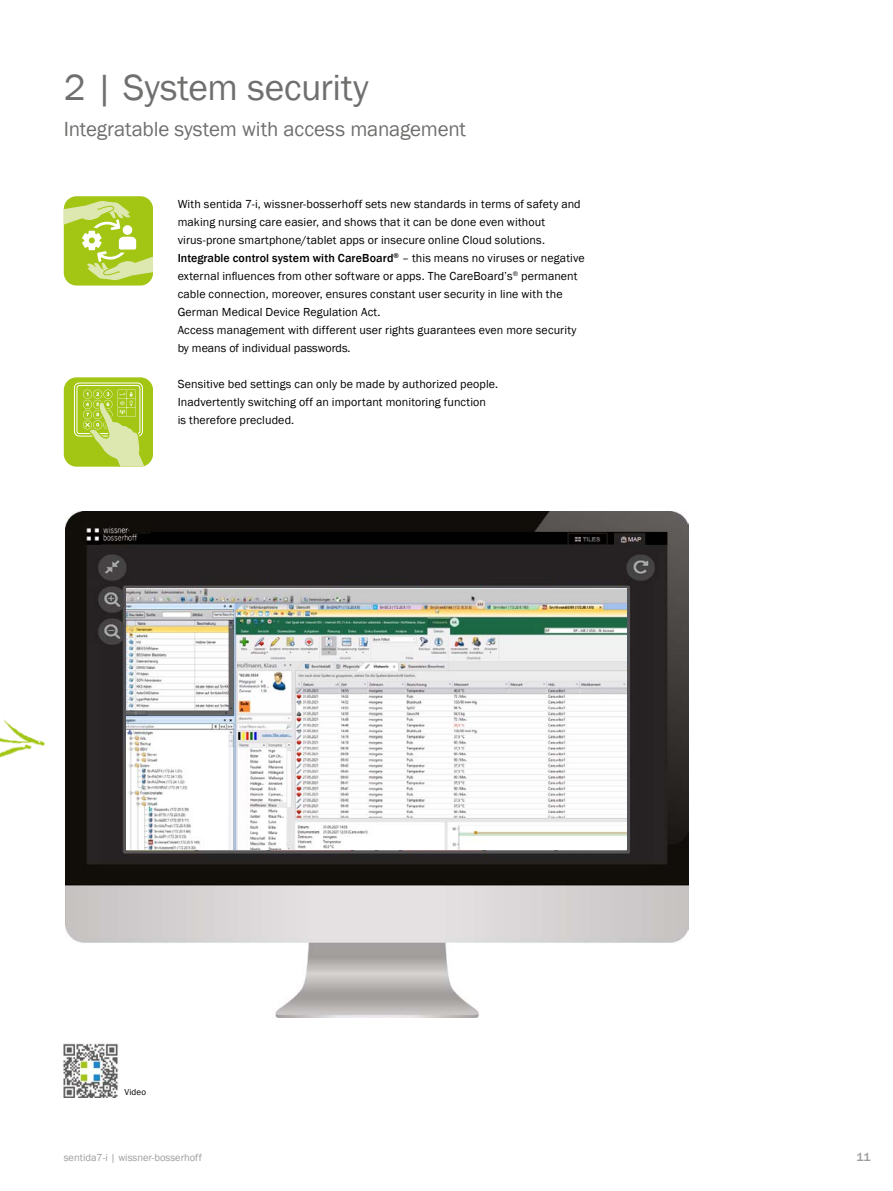
<style>
.page{position:relative;width:893px;height:1191px;background:#fff}
.page>*{position:absolute;margin:0;border:0;box-sizing:border-box;transform-origin:0 0}
.t1{font:37.5px "Franklin Gothic";letter-spacing:-.005em;color:#6f6f6e}
.t2{font:21px "Franklin Gothic";letter-spacing:-.01em;color:#6f6f6e}
.t3{font:12px/18px "Franklin Gothic";letter-spacing:.01em;color:#000}
.t4{font:500 12px "Franklin Gothic";color:#9c9d9d}
.t5{font:10.5px "Franklin Gothic";color:#9c9d9d}
.t6{font:9px "Franklin Gothic";letter-spacing:.015em;color:#000}
.s1{font-weight:500}
</style>
<div class="page">
<svg style="left:64px;top:377px;width:89px;height:90px;background:#b6d147"></svg>
<svg style="left:64px;top:196px;width:89px;height:89px;background:#b8d34c"></svg>
<div style="left:123px;top:225px;width:9px;height:10px;background:#fff;border-radius:50%"></div>
<img style="left:0;top:719px;width:46px;height:39px">
<img style="left:66px;top:511px;width:623px;height:506px">
<img style="left:127px;top:588px;width:499px;height:261px">
<img style="left:64px;top:1043px;width:55px;height:54px">
<h1 class="t1" style="left:64px;top:64px;width:306px">2 | System security</h1>
<h2 class="t2" style="left:64px;top:116px;width:404px">Integratable system with access management</h2>
<p class="t3" style="left:178px;top:195px;width:409px">With sentida 7-i, wissner-bosserhoff sets new standards in terms of safety and making nursing care easier, and shows that it can be done even without virus-prone smartphone/tablet apps or insecure online Cloud solutions.<br><span class="s1">Integrable control system with CareBoard</span><sup>®</sup> – this means no viruses or negative external influences from other software or apps. The CareBoard’s<sup>®</sup> permanent cable connection, moreover, ensures constant user security in line with the German Medical Device Regulation Act.<br>Access management with different user rights guarantees even more security by means of individual passwords.</p>
<p class="t3" style="left:178px;top:375px;width:322px">Sensitive bed settings can only be made by authorized people.<br>Inadvertently switching off an important monitoring function<br>is therefore precluded.</p>
<p class="t6" style="left:124px;top:1086px;width:23px">Video</p>
<p class="t5" style="left:64px;top:1151px;width:140px">sentida7-i | wissner-bosserhoff</p>
<p class="t4" style="left:856px;top:1149px;width:16px">11</p>
</div>
